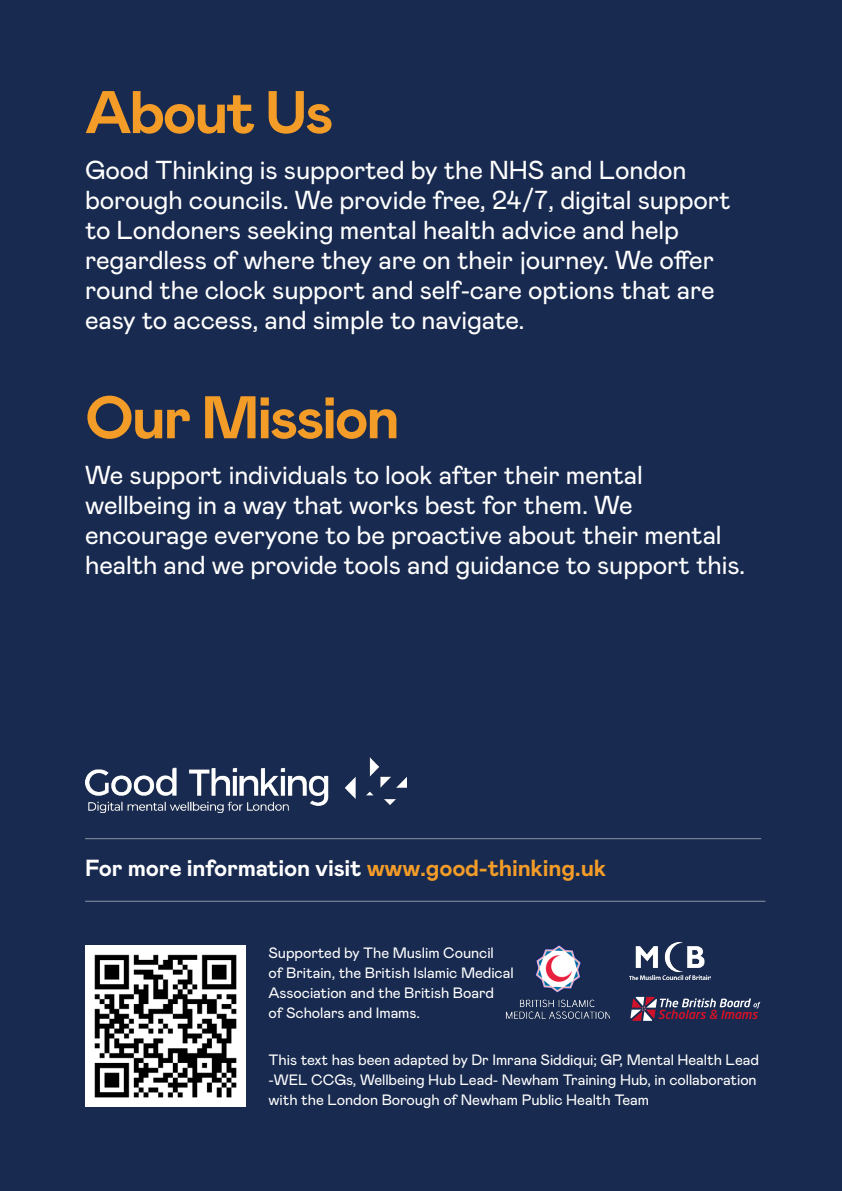
<style>
.page{position:relative;width:842px;height:1191px;background:#182a4f}
.page>*{position:absolute;margin:0;border:0;box-sizing:border-box;transform-origin:0 0}
.t1{font:700 60px "Mabry Pro";letter-spacing:-.04em;color:#f39c28}
.t2{font:26px/30px "Mabry Pro";letter-spacing:-.005em;color:#fff}
.t3{font:700 23.2px "Mabry Pro";letter-spacing:-.01em;color:#fff}
.t4{font:15px/20px "Mabry Pro";letter-spacing:-.005em;color:#fff}
.s1{color:#f39c28}
</style>
<div class="page">
<hr style="left:85px;top:900px;width:680px;height:1px;background:#fff">
<hr style="left:85px;top:838px;width:676px;height:1px;background:#fff">
<img style="left:85px;top:945px;width:161px;height:161px">
<img style="left:505px;top:945px;width:104px;height:74px">
<img style="left:629px;top:943px;width:82px;height:36px">
<svg style="left:630px;top:997px;width:130px;height:23px"></svg>
<img style="left:85px;top:757px;width:322px;height:55px">
<h1 class="t1" style="left:85px;top:69px;width:250px">About Us</h1>
<p class="t2" style="left:85px;top:154px;width:647px">Good Thinking is supported by the NHS and London borough councils. We provide free, 24/7, digital support to Londoners seeking mental health advice and help regardless of where they are on their journey. We offer round the clock support and self-care options that are easy to access, and simple to navigate.</p>
<h1 class="t1" style="left:85px;top:374px;width:317px">Our Mission</h1>
<p class="t2" style="left:85px;top:459px;width:662px">We support individuals to look after their mental wellbeing in a way that works best for them. We encourage everyone to be proactive about their mental health and we provide tools and guidance to support this.</p>
<p class="t3" style="left:85px;top:851px;width:523px">For more information visit <span class="s1">www.good-thinking.uk</span></p>
<p class="t4" style="left:269px;top:941px;width:247px">Supported by The Muslim Council<br>of Britain, the British Islamic Medical<br>Association and the British Board<br>of Scholars and Imams.</p>
<p class="t4" style="left:269px;top:1049px;width:492px">This text has been adapted by Dr Imrana Siddiqui; GP, Mental Health Lead -WEL CCGs, Wellbeing Hub Lead- Newham Training Hub, in collaboration with the London Borough of Newham Public Health Team</p>
</div>
